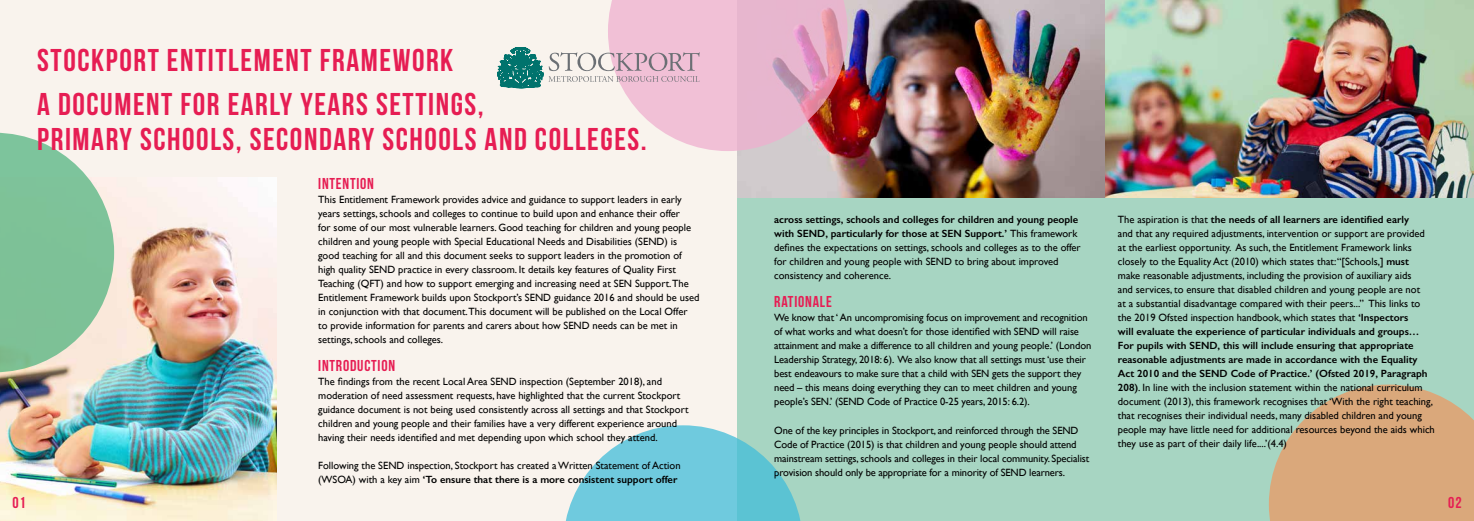
<style>
.page{position:relative;width:1474px;height:521px;background:#fff}
.page>*{position:absolute;margin:0;border:0;box-sizing:border-box;transform-origin:0 0}
.t1{font:700 31.5px/43.8px "Bebas Neue";letter-spacing:.05em;color:#e61d53}
.t2{font:700 15.75px "Bebas Neue";letter-spacing:.05em;color:#e61d53}
.t3{font:10.5px/14px "Gill Sans";color:#000}
.s1{font-weight:600}
</style>
<div class="page">
<div style="left:0;top:0;width:737px;height:521px;background:#f9f3ed"></div>
<div style="left:737px;top:0;width:736px;height:521px;background:#a7d5c2"></div>
<svg style="left:1269px;top:384px;width:204px;height:137px"></svg>
<img style="left:0;top:177px;width:277px;height:344px">
<svg style="left:0;top:133px;width:114px;height:239px;background:#96c9a6"></svg>
<img style="left:737px;top:0;width:736px;height:197px">
<svg style="left:608px;top:0;width:239px;height:151px;background:#e5b2c5"></svg>
<svg style="left:565px;top:425px;width:236px;height:96px"></svg>
<svg style="left:497px;top:47px;width:202px;height:41px"></svg>
<h1 class="t1" style="left:37px;top:38px;width:448px">STOCKPORT ENTITLEMENT FRAMEWORK<br>A DOCUMENT FOR EARLY YEARS SETTINGS,</h1>
<h1 class="t1" style="left:37px;top:116px;width:611px">PRIMARY SCHOOLS, SECONDARY SCHOOLS AND COLLEGES.</h1>
<h2 class="t2" style="left:318px;top:175px;width:57px">INTENTION</h2>
<p class="t3" style="left:318px;top:193px;width:383px">This Entitlement Framework provides advice and guidance to support leaders in early years settings, schools and colleges to continue to build upon and enhance their offer<br>for some of our most vulnerable learners. Good teaching for children and young people children and young people with Special Educational Needs and Disabilities (SEND) is good teaching for all and this document seeks to support leaders in the promotion of high quality SEND practice in every classroom. It details key features of Quality First Teaching (QFT) and how to support emerging and increasing need at SEN Support.The Entitlement Framework builds upon Stockport’s SEND guidance 2016 and should be used in conjunction with that document.This document will be published on the Local Offer to provide information for parents and carers about how SEND needs can be met in settings, schools and colleges.</p>
<h2 class="t2" style="left:318px;top:357px;width:78px">INTRODUCTION</h2>
<p class="t3" style="left:318px;top:375px;width:372px">The findings from the recent Local Area SEND inspection (September 2018), and moderation of need assessment requests, have highlighted that the current Stockport guidance document is not being used consistently across all settings and that Stockport children and young people and their families have a very different experience around having their needs identified and met depending upon which school they attend.</p>
<p class="t3" style="left:318px;top:459px;width:364px">Following the SEND inspection, Stockport has created a Written Statement of Action (WSOA) with a key aim <span class="s1">‘To ensure that there is a more consistent support offer</span></p>
<p class="t3" style="left:774px;top:213px;width:308px"><span class="s1">across settings, schools and colleges for children and young people with SEND, particularly for those at SEN Support.’</span> This framework defines the expectations on settings, schools and colleges as to the offer for children and young people with SEND to bring about improved consistency and coherence.</p>
<h2 class="t2" style="left:774px;top:293px;width:59px">RATIONALE</h2>
<p class="t3" style="left:774px;top:311px;width:318px">We know that ‘ An uncompromising focus on improvement and recognition of what works and what doesn’t for those identified with SEND will raise attainment and make a difference to all children and young people.’ (London Leadership Strategy, 2018: 6). We also know that all settings must ‘use their best endeavours to make sure that a child with SEN gets the support they need – this means doing everything they can to meet children and young people’s SEN.’ (SEND Code of Practice 0-25 years, 2015: 6.2).</p>
<p class="t3" style="left:774px;top:423px;width:316px">One of the key principles in Stockport, and reinforced through the SEND Code of Practice (2015) is that children and young people should attend mainstream settings, schools and colleges in their local community. Specialist provision should only be appropriate for a minority of SEND learners.</p>
<p class="t3" style="left:1117px;top:213px;width:318px">The aspiration is that <span class="s1">the needs of all learners are identified early<br></span>and that any required adjustments, intervention or support are provided at the earliest opportunity. As such, the Entitlement Framework links closely to the Equality Act (2010) which states that: “[Schools,] <span class="s1">must<br></span>make reasonable adjustments, including the provision of auxiliary aids<br>and services, to ensure that disabled children and young people are not<br>at a substantial disadvantage compared with their peers...” This links to the 2019 Ofsted inspection handbook, which states that <span class="s1">‘Inspectors<br>will evaluate the experience of particular individuals and groups… For pupils with SEND, this will include ensuring that appropriate reasonable adjustments are made in accordance with the Equality Act 2010 and the SEND Code of Practice.’ (Ofsted 2019, Paragraph 208)</span>. In line with the inclusion statement within the national curriculum document (2013), this framework recognises that ‘With the right teaching, that recognises their individual needs, many disabled children and young people may have little need for additional resources beyond the aids which they use as part of their daily life....’(4.4)</p>
<h2 class="t2" style="left:12px;top:493px;width:15px">01</h2>
<h2 class="t2" style="left:1448px;top:493px;width:15px">02</h2>
</div>
